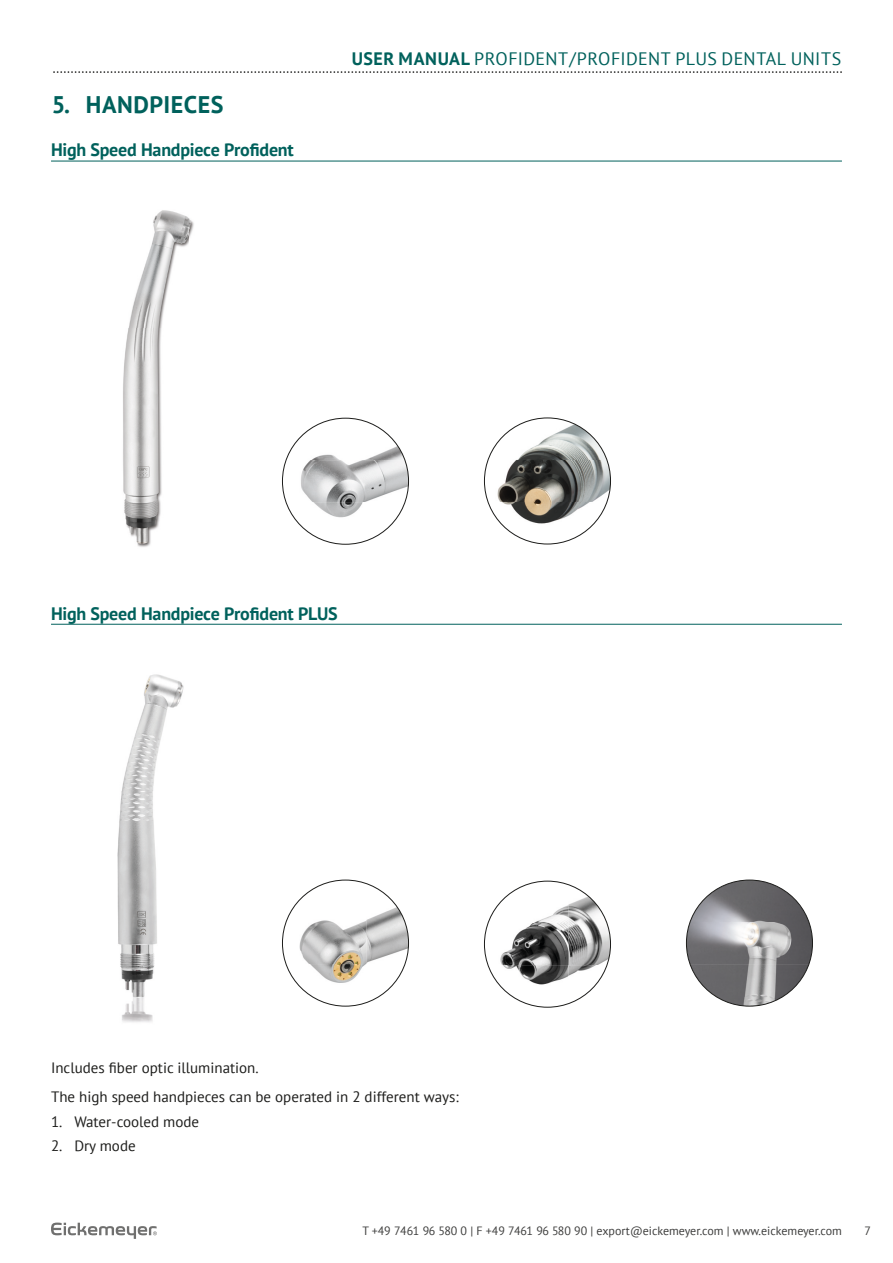
<style>
.page{position:relative;width:893px;height:1263px;background:#fff}
.page>*{position:absolute;margin:0;border:0;box-sizing:border-box;transform-origin:0 0}
.t1{font:700 24px "PT Sans";letter-spacing:.02em;color:#00615c}
.t2{font:700 18px "PT Sans";letter-spacing:-.01em;color:#00615c}
.t3{font:18px "PT Sans";letter-spacing:.025em;color:#00615c}
.t4{font:15px/29.2px "PT Sans";color:#1d1d1b}
.t5{font:12px "PT Sans";color:#3d3d3c}
.s1{font-weight:700}
</style>
<div class="page">
<svg style="left:51px;top:1222px;width:106px;height:17px"></svg>
<svg style="left:53px;top:71px;width:789px;height:2px"></svg>
<hr style="left:51px;top:161px;width:791px;height:1px;background:#00615c">
<hr style="left:51px;top:624px;width:791px;height:1px;background:#00615c">
<img style="left:123px;top:210px;width:71px;height:337px">
<img style="left:286px;top:418px;width:119px;height:42px">
<img style="left:282px;top:460px;width:127px;height:42px">
<img style="left:286px;top:502px;width:119px;height:42px">
<img style="left:488px;top:418px;width:119px;height:42px">
<img style="left:484px;top:460px;width:126px;height:42px">
<img style="left:488px;top:502px;width:119px;height:42px">
<img style="left:117px;top:674px;width:67px;height:348px">
<img style="left:282px;top:880px;width:85px;height:84px">
<img style="left:366px;top:884px;width:43px;height:118px">
<img style="left:286px;top:964px;width:81px;height:42px">
<img style="left:690px;top:880px;width:119px;height:42px">
<img style="left:686px;top:922px;width:126px;height:42px">
<img style="left:690px;top:964px;width:119px;height:42px">
<img style="left:488px;top:881px;width:81px;height:42px">
<img style="left:568px;top:885px;width:42px;height:80px">
<img style="left:484px;top:923px;width:85px;height:42px">
<img style="left:488px;top:965px;width:81px;height:42px">
<img style="left:568px;top:965px;width:39px;height:39px">
<h1 class="t1" style="left:52px;top:88px;width:173px">5. HANDPIECES</h1>
<p class="t2" style="left:51px;top:138px;width:244px">High Speed Handpiece Profident</p>
<p class="t3" style="left:352px;top:47px;width:491px"><span class="s1">USER MANUAL</span> PROFIDENT / PROFIDENT PLUS DENTAL UNITS</p>
<p class="t2" style="left:51px;top:601px;width:288px">High Speed Handpiece Profident PLUS</p>
<p class="t4" style="left:51px;top:1053px;width:409px">Includes fiber optic illumination.<br>The high speed handpieces can be operated in 2 different ways:</p>
<p class="t4" style="left:51px;top:1106px;width:150px">1. Water-cooled mode</p>
<p class="t4" style="left:51px;top:1131px;width:86px">2. Dry mode</p>
<p class="t5" style="left:362px;top:1223px;width:481px">T +49 7461 96 580 0 | F +49 7461 96 580 90 | export@eickemeyer.com | www.eickemeyer.com</p>
<p class="t5" style="left:864px;top:1223px;width:8px">7</p>
</div>
